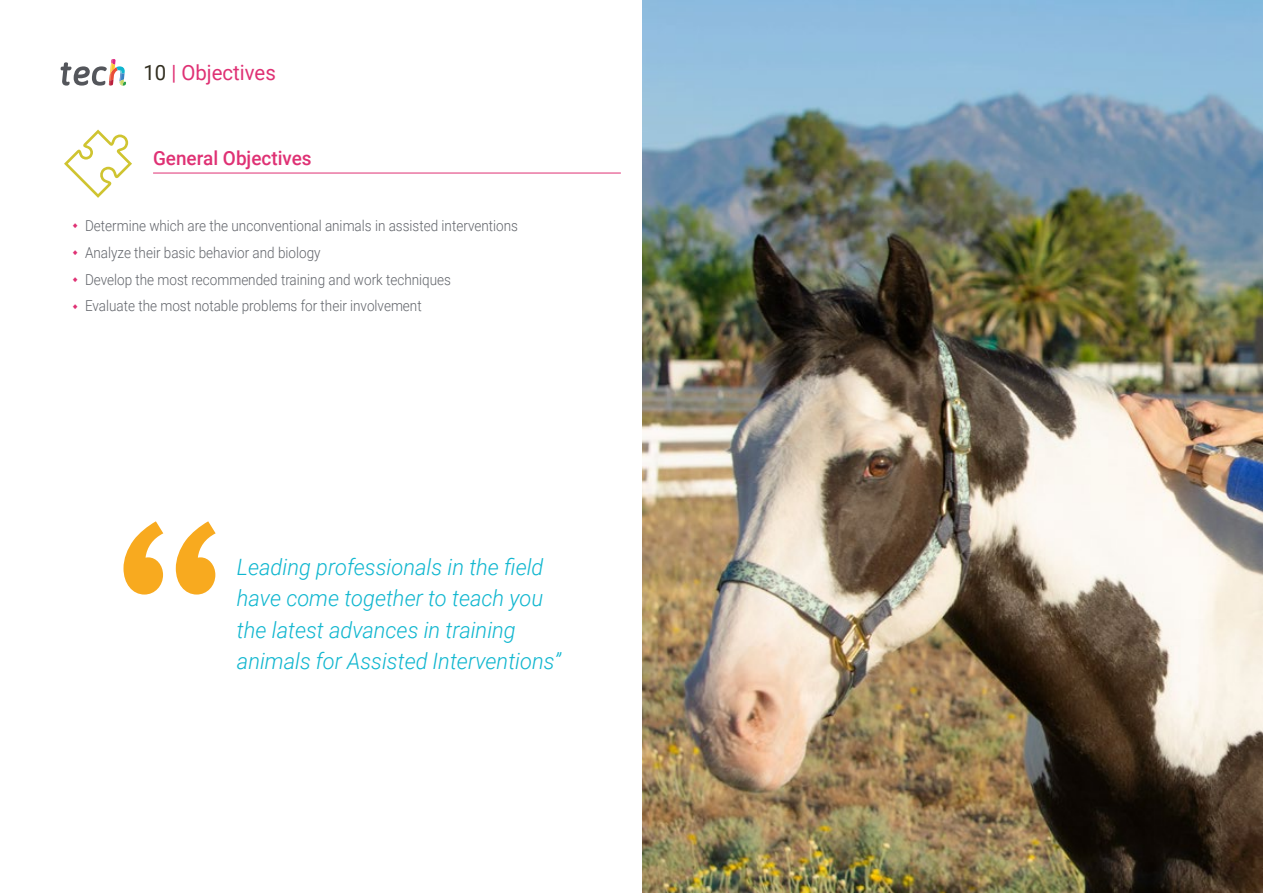
<style>
.page{position:relative;width:1263px;height:893px;background:#fff}
.page>*{position:absolute;margin:0;border:0;box-sizing:border-box;transform-origin:0 0}
.t1{font:italic 300 22.5px/31.5px "Roboto";color:#0fb6cf}
.t2{font:21px "Roboto";color:#df3174}
.t3{font:500 19.5px "Roboto";color:#df3174}
.t4{font:300 15px/26.7px "Roboto";color:#61646a;scale:.9 1}
.s1{color:#312e20}
</style>
<div class="page">
<img style="left:642px;top:0;width:621px;height:893px">
<hr style="left:153px;top:173px;width:468px;height:1px;background:#df3174">
<svg style="left:64px;top:130px;width:68px;height:68px"></svg>
<svg style="left:61px;top:59px;width:65px;height:27px"></svg>
<svg style="left:123px;top:521px;width:93px;height:74px"></svg>
<h2 class="t2" style="left:144px;top:57px;width:134px"><span class="s1">10</span> | Objectives</h2>
<h3 class="t3" style="left:153px;top:144px;width:160px">General Objectives</h3>
<p class="t4" style="left:85px;top:212px;width:483px">Determine which are the unconventional animals in assisted interventions Analyze their basic behavior and biology<br>Develop the most recommended training and work techniques<br>Evaluate the most notable problems for their involvement</p>
<h1 class="t1" style="left:237px;top:550px;width:326px">Leading professionals in the field have come together to teach you the latest advances in training animals for Assisted Interventions”</h1>
</div>
